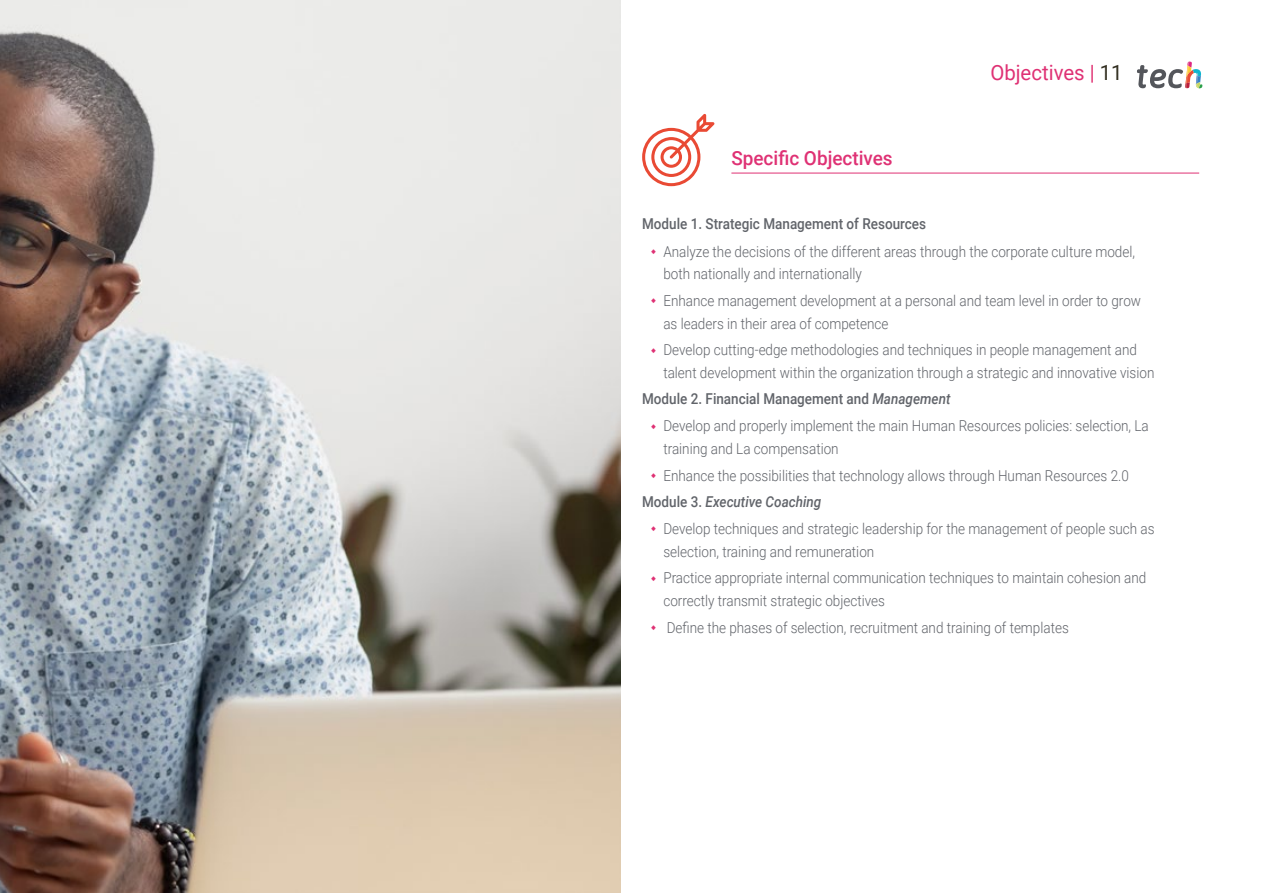
<style>
.page{position:relative;width:1263px;height:893px;background:#fff}
.page>*{position:absolute;margin:0;border:0;box-sizing:border-box;transform-origin:0 0}
.t1{font:21px "Roboto";color:#df3174}
.t2{font:500 19.5px "Roboto";color:#df3174}
.t3{font:300 15px/22.5px "Roboto";color:#61646a;scale:.9 1}
.t4{font:500 15px "Roboto";color:#61646a;scale:.9 1}
.t5{font:italic 500 15px "Roboto";color:#61646a;scale:.9 1}
.s1{color:#e02f71}
.s2{color:#312e20}
.s3{font-weight:500}
.s4{font-weight:500;font-style:italic}
.s5{font-style:normal}
</style>
<div class="page">
<img style="left:0;top:0;width:621px;height:893px">
<hr style="left:731px;top:173px;width:468px;height:1px;background:#df3174">
<svg style="left:642px;top:114px;width:72px;height:72px"></svg>
<svg style="left:1137px;top:62px;width:65px;height:27px"></svg>
<h2 class="t2" style="left:731px;top:144px;width:163px">Specific Objectives</h2>
<h1 class="t1" style="left:990px;top:57px;width:134px">Objectives <span class="s1">|</span> <span class="s2">11</span></h1>
<p class="t4" style="left:642px;top:214px;width:317px">Module 1. Strategic Management of Resources</p>
<p class="t3" style="left:663px;top:240px;width:525px">Analyze the decisions of the different areas through the corporate culture model, both nationally and internationally</p>
<p class="t3" style="left:663px;top:289px;width:532px">Enhance management development at a personal and team level in order to grow as leaders in their area of competence</p>
<p class="t3" style="left:663px;top:338px;width:547px">Develop cutting-edge methodologies and techniques in people management and talent development within the organization through a strategic and innovative vision</p>
<p class="t3" style="left:663px;top:384px;width:541px;line-height:27.5px;text-indent:-21px"><span class="s3">Module 2. Financial Management and</span> <span class="s4">Management<br></span>Develop and properly implement the main Human Resources policies: selection, La</p>
<p class="t3" style="left:663px;top:437px;width:196px">training and La compensation</p>
<p class="t3" style="left:663px;top:464px;width:519px">Enhance the possibilities that technology allows through Human Resources 2.0</p>
<p class="t5" style="left:642px;top:491px;width:201px"><span class="s5">Module 3.</span> Executive Coaching</p>
<p class="t3" style="left:663px;top:517px;width:547px">Develop techniques and strategic leadership for the management of people such as selection, training and remuneration</p>
<p class="t3" style="left:663px;top:566px;width:538px">Practice appropriate internal communication techniques to maintain cohesion and correctly transmit strategic objectives</p>
<p class="t3" style="left:667px;top:616px;width:448px">Define the phases of selection, recruitment and training of templates</p>
</div>
